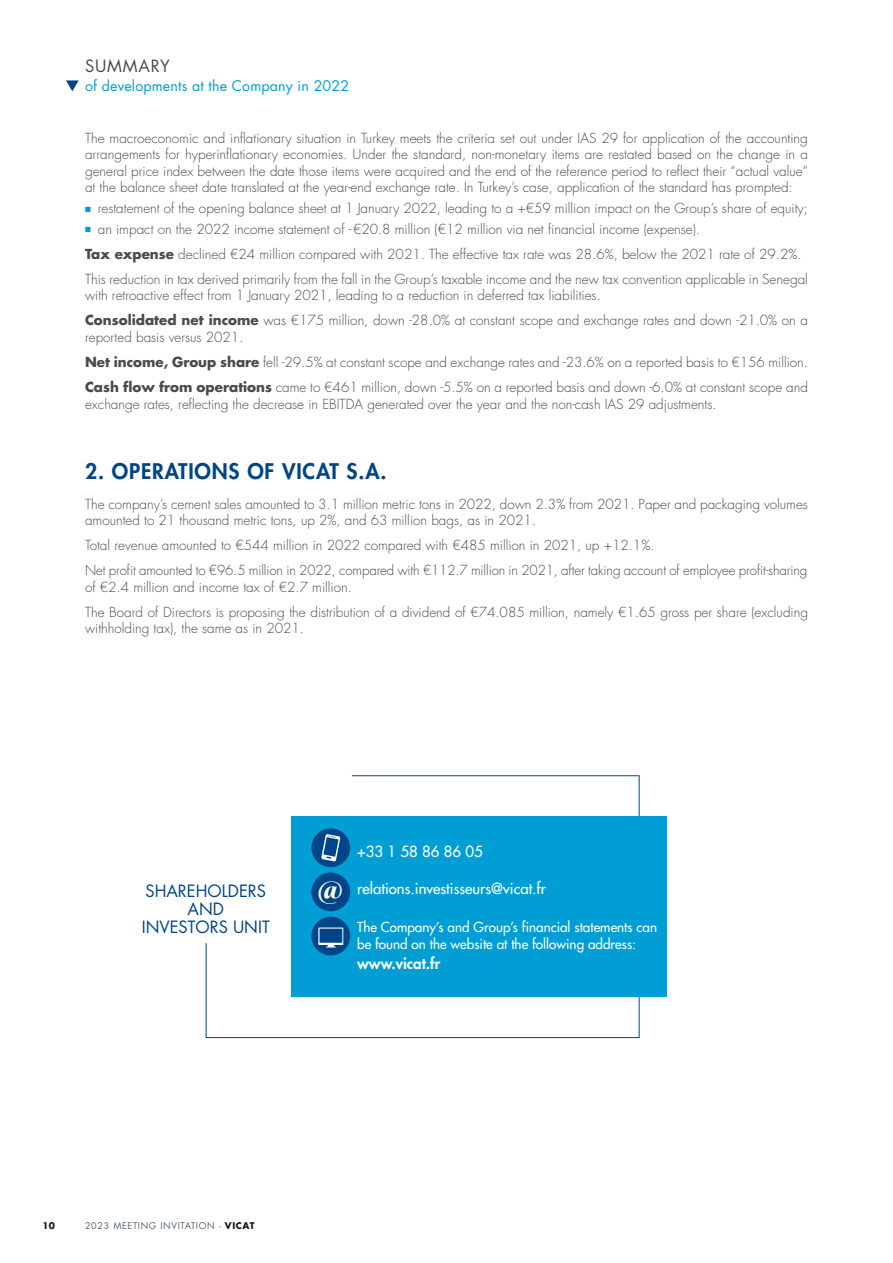
<style>
.page{position:relative;width:893px;height:1263px;background:#fff}
.page>*{position:absolute;margin:0;border:0;box-sizing:border-box;transform-origin:0 0}
.t1{font:700 26.55px "Canela";color:#fff}
.t2{font:800 21px "Futura Std";letter-spacing:.04em;color:#004587}
.t3{font:16.5px/18px "Futura Std";color:#004587;text-align:center}
.t4{font:16.5px "Futura Std";color:#4a4a49}
.t5{font:500 15px "Futura Std";color:#fff}
.t6{font:800 15px "Futura Std";color:#fff}
.t7{font:14.25px "Futura Std";letter-spacing:.01em;color:#009ed4}
.t8{font:300 13.5px/25px "Futura Std";color:#4a4a49}
.t9{font:500 13.5px/16.5px "Futura Std";color:#fff}
.t10{font:9px "Futura Std";letter-spacing:.075em;color:#546372}
.t11{font:700 9px "Futura Std";color:#1d1d1b}
.s1{color:#009ed4}
.s2{font-weight:700}
.s3{font-weight:700;color:#1d1d1b}
</style>
<div class="page">
<svg style="left:205px;top:775px;width:435px;height:263px"></svg>
<div style="left:291px;top:816px;width:376px;height:180px;background:#009ed4"></div>
<div style="left:311px;top:917px;width:39px;height:38px;background:#004587;border-radius:50%"></div>
<svg style="left:318px;top:927px;width:25px;height:20px"></svg>
<div style="left:319px;top:928px;width:23px;height:15px;background:#004587"></div>
<div style="left:311px;top:872px;width:39px;height:39px;background:#004587;border-radius:50%"></div>
<div style="left:311px;top:828px;width:39px;height:39px;background:#004587;border-radius:50%"></div>
<svg style="left:321px;top:834px;width:19px;height:27px"></svg>
<svg style="left:66px;top:80px;width:13px;height:11px"></svg>
<p class="t4" style="left:85px;top:55px;width:24px">Summar</p>
<p class="t4" style="left:160px;top:55px;width:11px">y</p>
<p class="t7" style="left:85px;top:77px;width:266px">of developments at the Company in 2022</p>
<p class="t8" style="left:85px;top:130px;width:724px;line-height:16.5px;text-align:justify">The macroeconomic and inflationary situation in Turkey meets the criteria set out under IAS 29 for application of the accounting arrangements for hyperinflationary economies. Under the standard, non-monetary items are restated based on the change in a general price index between the date those items were acquired and the end of the reference period to reflect their “actual value” at the balance sheet date translated at the year-end exchange rate. In Turkey’s case, application of the standard has prompted:</p>
<p class="t8" style="left:85px;top:196px;width:724px"><span class="s1">■</span> restatement of the opening balance sheet at 1 January 2022, leading to a +€59 million impact on the Group’s share of equity;</p>
<p class="t8" style="left:85px;top:217px;width:724px"><span class="s1">■</span> an impact on the 2022 income statement of -€20.8 million (€12 million via net financial income (expense).<br><span class="s2">Tax expense</span> declined €24 million compared with 2021. The effective tax rate was 28.6%, below the 2021 rate of 29.2%.<br>This reduction in tax derived primarily from the fall in the Group’s taxable income and the new tax convention applicable in Senegal</p>
<p class="t8" style="left:85px;top:283px;width:724px">with retroactive effect from 1 January 2021, leading to a reduction in deferred tax liabilities.<br><span class="s2">Consolidated net income</span> was €175 million, down -28.0% at constant scope and exchange rates and down -21.0% on a</p>
<p class="t8" style="left:85px;top:325px;width:724px">reported basis versus 2021.<br><span class="s2">Net income, Group share</span> fell -29.5% at constant scope and exchange rates and -23.6% on a reported basis to €156 million.<br><span class="s2">Cash flow from operations</span> came to €461 million, down -5.5% on a reported basis and down -6.0% at constant scope and</p>
<p class="t8" style="left:85px;top:391px;width:633px">exchange rates, reflecting the decrease in EBITDA generated over the year and the non-cash IAS 29 adjustments.</p>
<h2 class="t2" style="left:85px;top:458px;width:303px">2. OPERATIONS OF VICAT S.A.</h2>
<p class="t8" style="left:85px;top:496px;width:724px;line-height:16.5px">The company’s cement sales amounted to 3.1 million metric tons in 2022, down 2.3% from 2021. Paper and packaging volumes amounted to 21 thousand metric tons, up 2%, and 63 million bags, as in 2021.</p>
<p class="t8" style="left:85px;top:533px;width:724px">Total revenue amounted to €544 million in 2022 compared with €485 million in 2021, up +12.1%.<br>Net profit amounted to €96.5 million in 2022, compared with €112.7 million in 2021, after taking account of employee profit-sharing</p>
<p class="t8" style="left:85px;top:575px;width:724px">of €2.4 million and income tax of €2.7 million.<br>The Board of Directors is proposing the distribution of a dividend of €74.085 million, namely €1.65 gross per share (excluding</p>
<p class="t8" style="left:85px;top:616px;width:220px">withholding tax), the same as in 2021.</p>
<p class="t3" style="left:142px;top:882px;width:130px">SHAREHOLDERS<br>AND<br>INVESTORS UNIT</p>
<h1 class="t1" style="left:318px;top:869px;width:26px">@</h1>
<p class="t5" style="left:357px;top:842px;width:127px">+33 1 58 86 86 05</p>
<p class="t5" style="left:357px;top:879px;width:190px">relations.investisseurs@vicat.fr</p>
<p class="t9" style="left:357px;top:919px;width:301px">The Company’s and Group’s financial statements can be found on the website at the following address:</p>
<p class="t6" style="left:357px;top:954px;width:85px">www.vicat.fr</p>
<p class="t11" style="left:43px;top:1219px;width:14px">10</p>
<p class="t10" style="left:85px;top:1220px;width:171px">2023 MEETING INVITATION - <span class="s3">VICAT</span></p>
</div>
